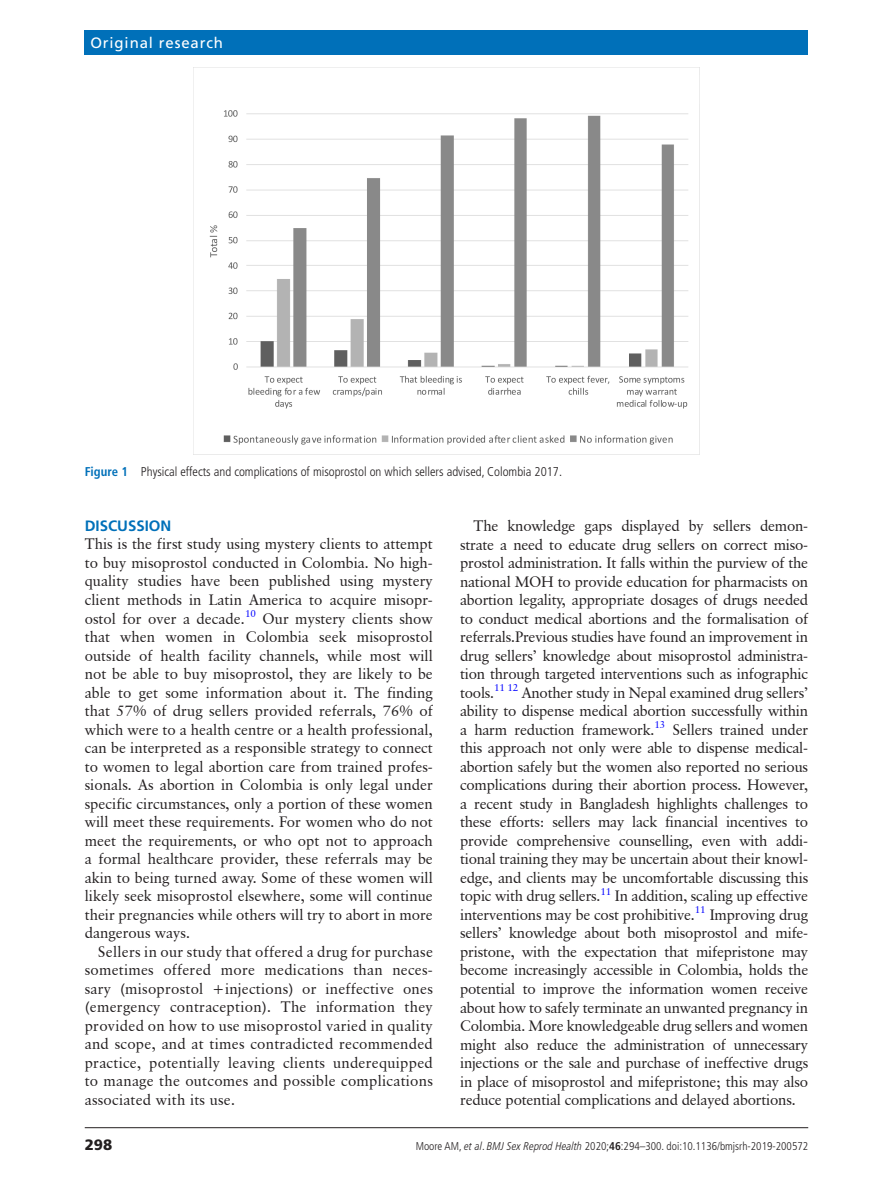
<style>
.page{position:relative;width:893px;height:1191px;background:#fff}
.page>*{position:absolute;margin:0;border:0;box-sizing:border-box;transform-origin:0 0}
.t1{font:15px/18.5px "Classical Garamond BT";letter-spacing:-.015em;color:#231f20;text-align:justify}
.t2{font:15px "Frutiger LT Std";letter-spacing:.055em;color:#fff}
.t3{font:700 15px "Frutiger LT Std";color:#0070b9}
.t4{font:900 15px "Frutiger LT Std";color:#231f20}
.t5{font:300 condensed 12.75px "Frutiger LT Pro";color:#231f20}
.t6{font:300 condensed 11.25px "Frutiger LT Pro";color:#231f20}
.t7{font:9.9px "Classical Garamond BT";letter-spacing:-.015em;color:#00f}
.s1{font-weight:700;color:#0070b9}
.s2{font-style:italic}
.s3{font-weight:700}
</style>
<div class="page">
<hr style="left:85px;top:1127px;width:723px;height:1px;background:#231f20">
<div style="left:85px;top:30px;width:723px;height:24px;background:#0070b9"></div>
<img style="left:193px;top:68px;width:507px;height:387px">
<p class="t2" style="left:90px;top:34px;width:134px">Original research</p>
<p class="t5" style="left:85px;top:465px;width:479px"><span class="s1">Figure 1</span> Physical effects and complications of misoprostol on which sellers advised, Colombia 2017.</p>
<p class="t3" style="left:85px;top:517px;width:88px">DISCUSSION</p>
<p class="t1" style="left:85px;top:535px;width:350px">This is the first study using mystery clients to attempt to buy misoprostol conducted in Colombia. No high&shy;quality studies have been published using mystery client methods in Latin America to acquire misopr&shy;ostol for over a decade.</p>
<p class="t7" style="left:245px;top:607px;width:13px">10</p>
<p class="t1" style="left:85px;top:609px;width:350px;text-indent:178px">Our mystery clients show that when women in Colombia seek misoprostol outside of health facility channels, while most will not be able to buy misoprostol, they are likely to be able to get some information about it. The finding that 57% of drug sellers provided referrals, 76% of which were to a health centre or a health professional, can be interpreted as a responsible strategy to connect to women to legal abortion care from trained profes&shy;sionals. As abortion in Colombia is only legal under specific circumstances, only a portion of these women will meet these requirements. For women who do not meet the requirements, or who opt not to approach a formal healthcare provider, these referrals may be akin to being turned away. Some of these women will likely seek misoprostol elsewhere, some will continue their pregnancies while others will try to abort in more dangerous ways.</p>
<p class="t1" style="left:85px;top:942px;width:350px;text-indent:13px">Sellers in our study that offered a drug for purchase sometimes offered more medications than neces&shy;sary (misoprostol +injections) or ineffective ones (emergency contraception). The information they provided on how to use misoprostol varied in quality and scope, and at times contradicted recommended practice, potentially leaving clients underequipped to manage the outcomes and possible complications associated with its use.</p>
<p class="t1" style="left:460px;top:516px;width:350px;text-indent:14px">The knowledge gaps displayed by sellers demon&shy;strate a need to educate drug sellers on correct miso&shy;prostol administration. It falls within the purview of the national MOH to provide education for pharmacists on abortion legality, appropriate dosages of drugs needed to conduct medical abortions and the formalisation of referrals.Previous studies have found an improvement in drug sellers’ knowledge about misoprostol administra&shy;tion through targeted interventions such as infographic tools.</p>
<p class="t7" style="left:494px;top:681px;width:26px">11 12</p>
<p class="t1" style="left:460px;top:683px;width:350px;text-indent:62px">Another study in Nepal examined drug sellers’ ability to dispense medical abortion successfully within a harm reduction framework.</p>
<p class="t7" style="left:654px;top:718px;width:12px">13</p>
<p class="t1" style="left:460px;top:720px;width:350px;text-indent:213px">Sellers trained under this approach not only were able to dispense medical&shy;abortion safely but the women also reported no serious complications during their abortion process. However, a recent study in Bangladesh highlights challenges to these efforts: sellers may lack financial incentives to provide comprehensive counselling, even with addi&shy;tional training they may be uncertain about their knowl&shy;edge, and clients may be uncomfortable discussing this topic with drug sellers.</p>
<p class="t7" style="left:601px;top:885px;width:12px">11</p>
<p class="t1" style="left:460px;top:886px;width:350px;text-indent:155px">In addition, scaling up effective interventions may be cost prohibitive.</p>
<p class="t7" style="left:695px;top:903px;width:12px">11</p>
<p class="t1" style="left:460px;top:905px;width:350px;text-indent:250px">Improving drug sellers’ knowledge about both misoprostol and mife&shy;pristone, with the expectation that mifepristone may become increasingly accessible in Colombia, holds the potential to improve the information women receive about how to safely terminate an unwanted pregnancy in Colombia. More knowledgeable drug sellers and women might also reduce the administration of unnecessary injections or the sale and purchase of ineffective drugs in place of misoprostol and mifepristone; this may also reduce potential complications and delayed abortions.</p>
<p class="t4" style="left:85px;top:1135px;width:29px">298</p>
<p class="t6" style="left:416px;top:1139px;width:394px">Moore AM, <span class="s2">et al</span>. <span class="s2">BMJ Sex Reprod Health</span> 2020;<span class="s3">46</span>:294–300. doi:10.1136/bmjsrh-2019-200572</p>
</div>
